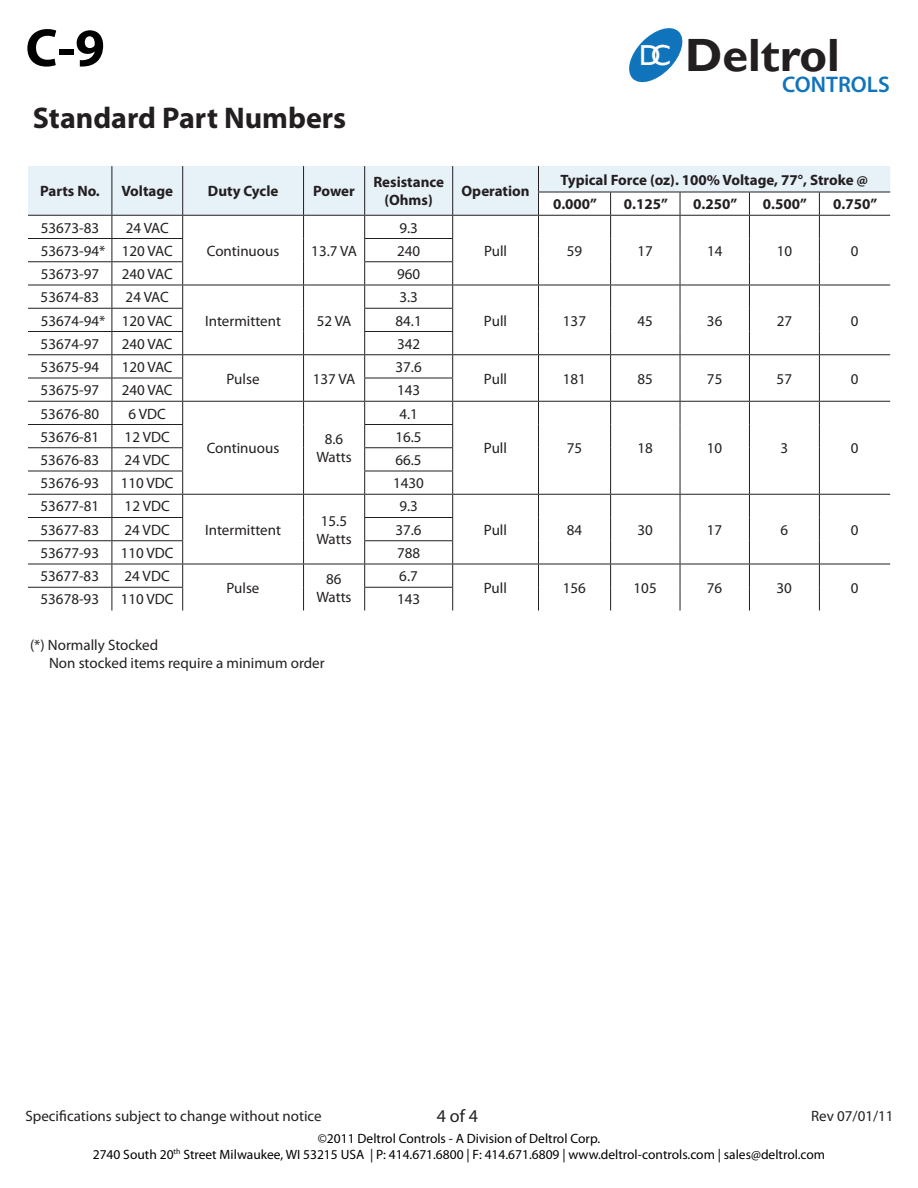
<style>
.page{position:relative;width:918px;height:1188px;background:#fff}
.page>*{position:absolute;margin:0;border:0;box-sizing:border-box;transform-origin:0 0}
.t1{font:700 54px "Myriad Pro";color:#000}
.t2{font:700 46.65px "Gill Sans";color:#231f20}
.t3{font:700 30px "Myriad Pro";color:#231f20}
.t4{font:28.95px "Gill Sans";color:#fff}
.t5{font:600 22.65px "Myriad Pro";color:#1074bc}
.t6{font:18px "Myriad Pro";color:#231f20}
.t7{font:15px/18px "Myriad Pro";color:#231f20;text-align:center}
.t8{font:700 15px "Myriad Pro";color:#231f20}
.t9{font:13.5px/16.2px "Myriad Pro";color:#000;text-align:center}
</style>
<div class="page">
<svg style="left:629px;top:28px;width:54px;height:55px"></svg>
<svg style="left:28px;top:166px;width:862px;height:444px"></svg>
<h1 class="t1" style="left:26px;top:13px;width:81px">C-9</h1>
<p class="t3" style="left:33px;top:99px;width:315px">Standard Part Numbers</p>
<p class="t8" style="left:40px;top:181px;width:61px">Parts No.</p>
<p class="t8" style="left:121px;top:181px;width:53px">Voltage</p>
<p class="t8" style="left:208px;top:181px;width:72px">Duty Cycle</p>
<p class="t8" style="left:313px;top:181px;width:43px">Power</p>
<p class="t7" style="left:41px;top:218px;width:60px">53673-83</p>
<p class="t7" style="left:126px;top:218px;width:45px">24 VAC</p>
<p class="t8" style="left:373px;top:172px;width:72px">Resistance</p>
<p class="t8" style="left:385px;top:190px;width:50px">(Ohms)</p>
<p class="t7" style="left:399px;top:218px;width:20px">9.3</p>
<p class="t8" style="left:462px;top:181px;width:70px">Operation</p>
<h3 class="t4" style="left:639px;top:39px;width:34px">DC</h3>
<h2 class="t2" style="left:685px;top:27px;width:156px">Deltrol</h2>
<h3 class="t5" style="left:782px;top:70px;width:109px">CONTROLS</h3>
<p class="t8" style="left:560px;top:170px;width:309px">Typical Force (oz). 100% Voltage, 77°, Stroke @</p>
<p class="t8" style="left:553px;top:194px;width:46px">0.000”</p>
<p class="t8" style="left:624px;top:194px;width:46px">0.125”</p>
<p class="t8" style="left:693px;top:194px;width:46px">0.250”</p>
<p class="t8" style="left:763px;top:194px;width:46px">0.500”</p>
<p class="t8" style="left:833px;top:194px;width:46px">0.750”</p>
<p class="t7" style="left:41px;top:241px;width:66px">53673-94*</p>
<p class="t7" style="left:122px;top:241px;width:52px">120 VAC</p>
<p class="t7" style="left:397px;top:241px;width:25px">240</p>
<p class="t7" style="left:484px;top:241px;width:25px">Pull</p>
<p class="t7" style="left:567px;top:241px;width:17px">59</p>
<p class="t7" style="left:638px;top:241px;width:17px">17</p>
<p class="t7" style="left:707px;top:241px;width:17px">14</p>
<p class="t7" style="left:777px;top:241px;width:17px">10</p>
<p class="t7" style="left:851px;top:241px;width:9px">0</p>
<p class="t7" style="left:41px;top:265px;width:60px">53673-97</p>
<p class="t7" style="left:122px;top:265px;width:52px">240 VAC</p>
<p class="t7" style="left:397px;top:265px;width:25px">960</p>
<p class="t7" style="left:41px;top:288px;width:60px">53674-83</p>
<p class="t7" style="left:126px;top:288px;width:45px">24 VAC</p>
<p class="t7" style="left:205px;top:311px;width:77px">Intermittent</p>
<p class="t7" style="left:317px;top:311px;width:36px">52 VA</p>
<p class="t7" style="left:207px;top:241px;width:74px">Continuous</p>
<p class="t7" style="left:311px;top:241px;width:47px">13.7 VA</p>
<p class="t7" style="left:399px;top:288px;width:20px">3.3</p>
<p class="t7" style="left:41px;top:311px;width:66px">53674-94*</p>
<p class="t7" style="left:122px;top:311px;width:52px">120 VAC</p>
<p class="t7" style="left:396px;top:311px;width:28px">84.1</p>
<p class="t7" style="left:484px;top:311px;width:25px">Pull</p>
<p class="t7" style="left:563px;top:311px;width:25px">137</p>
<p class="t7" style="left:638px;top:311px;width:17px">45</p>
<p class="t7" style="left:707px;top:311px;width:17px">36</p>
<p class="t7" style="left:777px;top:311px;width:17px">27</p>
<p class="t7" style="left:851px;top:311px;width:9px">0</p>
<p class="t7" style="left:41px;top:334px;width:60px">53674-97</p>
<p class="t7" style="left:122px;top:334px;width:52px">240 VAC</p>
<p class="t7" style="left:397px;top:334px;width:25px">342</p>
<p class="t7" style="left:41px;top:358px;width:60px">53675-94</p>
<p class="t7" style="left:122px;top:358px;width:52px">120 VAC</p>
<p class="t7" style="left:227px;top:369px;width:35px">Pulse</p>
<p class="t7" style="left:313px;top:369px;width:44px">137 VA</p>
<p class="t7" style="left:396px;top:358px;width:28px">37.6</p>
<p class="t7" style="left:484px;top:369px;width:25px">Pull</p>
<p class="t7" style="left:563px;top:369px;width:25px">181</p>
<p class="t7" style="left:638px;top:369px;width:17px">85</p>
<p class="t7" style="left:707px;top:369px;width:17px">75</p>
<p class="t7" style="left:777px;top:369px;width:17px">57</p>
<p class="t7" style="left:851px;top:369px;width:9px">0</p>
<p class="t7" style="left:41px;top:381px;width:60px">53675-97</p>
<p class="t7" style="left:122px;top:381px;width:52px">240 VAC</p>
<p class="t7" style="left:397px;top:381px;width:25px">143</p>
<p class="t7" style="left:41px;top:404px;width:60px">53676-80</p>
<p class="t7" style="left:129px;top:404px;width:39px">6 VDC</p>
<p class="t7" style="left:207px;top:439px;width:74px">Continuous</p>
<p class="t7" style="left:316px;top:430px;width:37px">8.6<br>Watts</p>
<p class="t7" style="left:399px;top:404px;width:20px">4.1</p>
<p class="t7" style="left:41px;top:427px;width:60px">53676-81</p>
<p class="t7" style="left:125px;top:427px;width:47px">12 VDC</p>
<p class="t7" style="left:395px;top:427px;width:28px">16.5</p>
<p class="t7" style="left:41px;top:451px;width:60px">53676-83</p>
<p class="t7" style="left:125px;top:451px;width:47px">24 VDC</p>
<p class="t7" style="left:395px;top:451px;width:28px">66.5</p>
<p class="t7" style="left:41px;top:474px;width:60px">53676-93</p>
<p class="t7" style="left:121px;top:474px;width:54px">110 VDC</p>
<p class="t7" style="left:393px;top:474px;width:32px">1430</p>
<p class="t7" style="left:41px;top:497px;width:60px">53677-81</p>
<p class="t7" style="left:125px;top:497px;width:47px">12 VDC</p>
<p class="t7" style="left:205px;top:520px;width:77px">Intermittent</p>
<p class="t7" style="left:316px;top:511px;width:37px">15.5<br>Watts</p>
<p class="t7" style="left:484px;top:439px;width:25px">Pull</p>
<p class="t7" style="left:567px;top:439px;width:17px">75</p>
<p class="t7" style="left:638px;top:439px;width:17px">18</p>
<p class="t7" style="left:707px;top:439px;width:17px">10</p>
<p class="t7" style="left:780px;top:439px;width:9px">3</p>
<p class="t7" style="left:851px;top:439px;width:9px">0</p>
<p class="t7" style="left:399px;top:497px;width:20px">9.3</p>
<p class="t7" style="left:41px;top:520px;width:60px">53677-83</p>
<p class="t7" style="left:125px;top:520px;width:47px">24 VDC</p>
<p class="t7" style="left:395px;top:520px;width:28px">37.6</p>
<p class="t7" style="left:484px;top:520px;width:25px">Pull</p>
<p class="t7" style="left:567px;top:520px;width:17px">84</p>
<p class="t7" style="left:638px;top:520px;width:17px">30</p>
<p class="t7" style="left:707px;top:520px;width:17px">17</p>
<p class="t7" style="left:780px;top:520px;width:9px">6</p>
<p class="t7" style="left:851px;top:520px;width:9px">0</p>
<p class="t7" style="left:41px;top:544px;width:60px">53677-93</p>
<p class="t7" style="left:121px;top:544px;width:54px">110 VDC</p>
<p class="t7" style="left:397px;top:544px;width:25px">788</p>
<p class="t7" style="left:41px;top:567px;width:60px">53677-83</p>
<p class="t7" style="left:125px;top:567px;width:47px">24 VDC</p>
<p class="t7" style="left:226px;top:579px;width:35px">Pulse</p>
<p class="t7" style="left:316px;top:570px;width:37px">86<br>Watts</p>
<p class="t7" style="left:399px;top:567px;width:20px">6.7</p>
<p class="t7" style="left:484px;top:579px;width:25px">Pull</p>
<p class="t7" style="left:563px;top:579px;width:25px">156</p>
<p class="t7" style="left:634px;top:579px;width:25px">105</p>
<p class="t7" style="left:707px;top:579px;width:17px">76</p>
<p class="t7" style="left:777px;top:579px;width:17px">30</p>
<p class="t7" style="left:851px;top:579px;width:9px">0</p>
<p class="t7" style="left:41px;top:590px;width:60px">53678-93</p>
<p class="t7" style="left:121px;top:590px;width:54px">110 VDC</p>
<p class="t7" style="left:397px;top:590px;width:25px">143</p>
<p class="t7" style="left:30px;top:635px;width:130px">(*) Normally Stocked</p>
<p class="t7" style="left:49px;top:653px;width:277px">Non stocked items require a minimum order</p>
<p class="t7" style="left:26px;top:1107px;width:298px">Specifications subject to change without notice</p>
<p class="t6" style="left:437px;top:1105px;width:43px">4 of 4</p>
<p class="t7" style="left:811px;top:1107px;width:84px">Rev 07/01/11</p>
<p class="t9" style="left:93px;top:1130px;width:734px">©2011 Deltrol Controls - A Division of Deltrol Corp.<br>2740 South 20<sup>th</sup> Street Milwaukee, WI 53215 USA | P: 414.671.6800 | F: 414.671.6809 | www.deltrol-controls.com | sales@deltrol.com</p>
</div>
